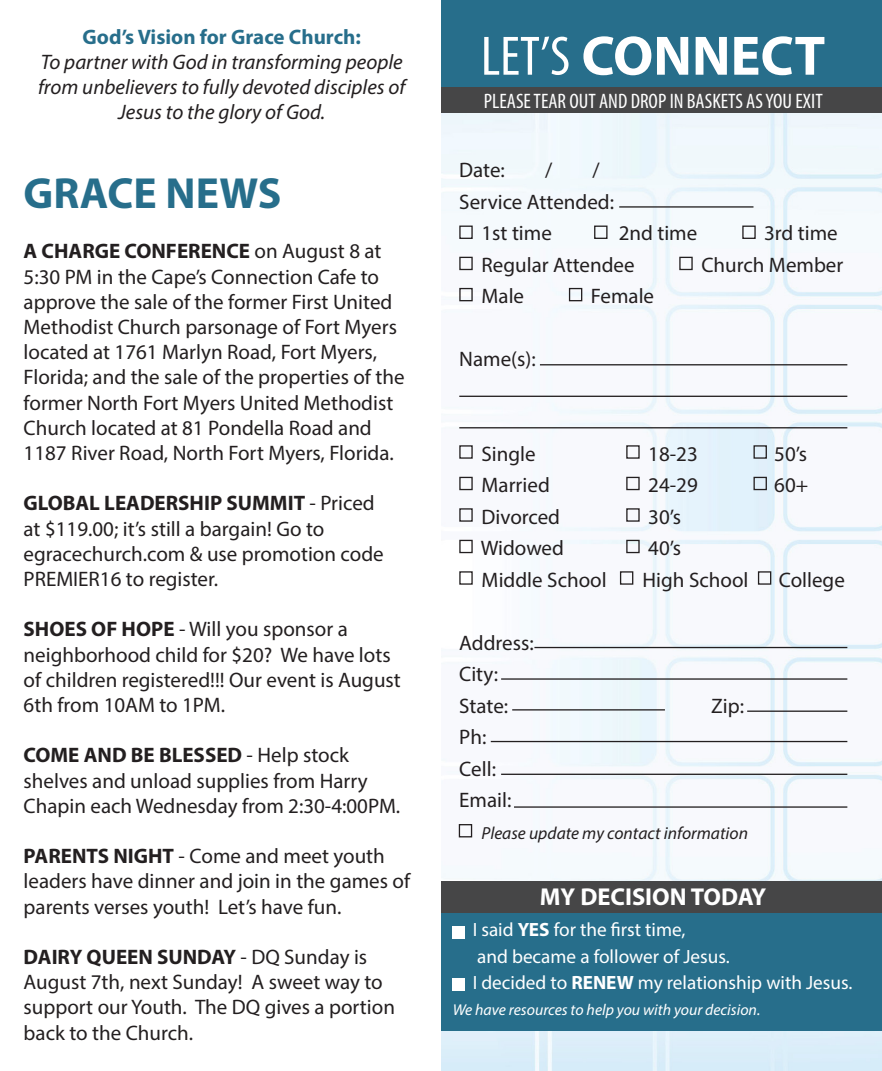
<style>
.page{position:relative;width:882px;height:1071px;background:#fff}
.page>*{position:absolute;margin:0;border:0;box-sizing:border-box;transform-origin:0 0}
.t1{font:700 56px "Myriad Pro";color:#fff}
.t2{font:700 43.75px "Myriad Pro";color:#276e8b}
.t3{font:700 24.5px "Myriad Pro";color:#fff}
.t4{font:21px/25.2px "Myriad Pro";color:#231f20}
.t5{font:italic 21px/25.2px "Myriad Pro";color:#231f20;text-align:center}
.t6{font:condensed 21px "Myriad Pro";color:#fff}
.t7{font:700 21px "Myriad Pro";color:#276e8b}
.t8{font:19.25px "Myriad Pro";color:#fff}
.t9{font:italic 17.5px "Myriad Pro";color:#231f20}
.t10{font:italic 15.75px "Myriad Pro";color:#fff}
.s1{font-weight:700}
.s2{font-weight:400;font-stretch:condensed}
</style>
<div class="page">
<img style="left:441px;top:112px;width:441px;height:959px">
<div style="left:441px;top:0;width:441px;height:87px;background:#276e8b"></div>
<div style="left:441px;top:87px;width:441px;height:25px;background:#464647"></div>
<hr style="left:540px;top:364px;width:307px;height:1px;background:#231f20">
<hr style="left:459px;top:396px;width:388px;height:1px;background:#231f20">
<hr style="left:459px;top:427px;width:388px;height:1px;background:#231f20">
<div style="left:459px;top:257px;width:14px;height:13px;border:1px solid #231f20"></div>
<div style="left:459px;top:477px;width:14px;height:13px;border:1px solid #231f20"></div>
<div style="left:626px;top:477px;width:14px;height:13px;border:1px solid #231f20"></div>
<div style="left:754px;top:477px;width:13px;height:13px;border:1px solid #231f20"></div>
<div style="left:679px;top:257px;width:14px;height:13px;border:1px solid #231f20"></div>
<div style="left:459px;top:288px;width:14px;height:13px;border:1px solid #231f20"></div>
<div style="left:626px;top:508px;width:14px;height:14px;border:1px solid #231f20"></div>
<div style="left:459px;top:540px;width:14px;height:13px;border:1px solid #231f20"></div>
<div style="left:459px;top:824px;width:13px;height:13px;border:1px solid #231f20"></div>
<div style="left:620px;top:571px;width:13px;height:14px;border:1px solid #231f20"></div>
<div style="left:758px;top:571px;width:13px;height:14px;border:1px solid #231f20"></div>
<div style="left:626px;top:540px;width:14px;height:13px;border:1px solid #231f20"></div>
<div style="left:569px;top:288px;width:13px;height:13px;border:1px solid #231f20"></div>
<div style="left:459px;top:226px;width:14px;height:13px;border:1px solid #231f20"></div>
<div style="left:626px;top:445px;width:14px;height:14px;border:1px solid #231f20"></div>
<div style="left:754px;top:445px;width:13px;height:14px;border:1px solid #231f20"></div>
<div style="left:594px;top:226px;width:14px;height:13px;border:1px solid #231f20"></div>
<div style="left:742px;top:226px;width:14px;height:13px;border:1px solid #231f20"></div>
<hr style="left:619px;top:206px;width:135px;height:2px;background:#231f20">
<hr style="left:534px;top:647px;width:313px;height:1px;background:#231f20">
<hr style="left:501px;top:678px;width:346px;height:2px;background:#231f20">
<hr style="left:512px;top:709px;width:153px;height:2px;background:#231f20">
<hr style="left:747px;top:711px;width:100px;height:1px;background:#231f20">
<hr style="left:491px;top:741px;width:356px;height:1px;background:#231f20">
<hr style="left:501px;top:774px;width:346px;height:1px;background:#231f20">
<hr style="left:514px;top:806px;width:333px;height:2px;background:#231f20">
<div style="left:441px;top:912px;width:441px;height:119px;background:#276e8b"></div>
<div style="left:441px;top:881px;width:441px;height:31px;background:#464647"></div>
<div style="left:453px;top:927px;width:12px;height:12px;background:#fff"></div>
<div style="left:453px;top:978px;width:12px;height:12px;background:#fff"></div>
<p class="t7" style="left:83px;top:23px;width:280px">God’s Vision for Grace Church:</p>
<p class="t5" style="left:38px;top:49px;width:369px">To partner with God in transforming people from unbelievers to fully devoted disciples of<br>Jesus to the glory of God.</p>
<p class="t2" style="left:24px;top:165px;width:259px">GRACE NEWS</p>
<p class="t4" style="left:24px;top:238px;width:383px"><span class="s1">A CHARGE CONFERENCE</span> on August 8 at 5:30 PM in the Cape’s Connection Cafe to approve the sale of the former First United Methodist Church parsonage of Fort Myers located at 1761 Marlyn Road, Fort Myers, Florida; and the sale of the properties of the former North Fort Myers United Methodist Church located at 81 Pondella Road and 1187 River Road, North Fort Myers, Florida.</p>
<p class="t4" style="left:24px;top:490px;width:362px"><span class="s1">GLOBAL LEADERSHIP SUMMIT</span> - Priced at $119.00; it’s still a bargain! Go to egracechurch.com &amp; use promotion code PREMIER16 to register.</p>
<p class="t4" style="left:24px;top:616px;width:379px"><span class="s1">SHOES OF HOPE</span> - Will you sponsor a neighborhood child for $20? We have lots of children registered!!! Our event is August 6th from 10AM to 1PM.</p>
<p class="t4" style="left:24px;top:742px;width:378px"><span class="s1">COME AND BE BLESSED</span> - Help stock shelves and unload supplies from Harry<br>Chapin each Wednesday from 2:30-4:00PM.</p>
<p class="t4" style="left:24px;top:843px;width:388px"><span class="s1">PARENTS NIGHT</span> - Come and meet youth leaders have dinner and join in the games of parents verses youth! Let’s have fun.</p>
<p class="t4" style="left:24px;top:944px;width:373px"><span class="s1">DAIRY QUEEN SUNDAY</span> - DQ Sunday is<br>August 7th, next Sunday! A sweet way to support our Youth. The DQ gives a portion back to the Church.</p>
<p class="t1" style="left:481px;top:19px;width:346px"><span class="s2">LET’S</span> CONNECT</p>
<p class="t6" style="left:484px;top:88px;width:340px">PLEASE TEAR OUT AND DROP IN BASKETS AS YOU EXIT</p>
<p class="t4" style="left:459px;top:157px;width:47px">Date:</p>
<p class="t4" style="left:545px;top:157px;width:9px">/</p>
<p class="t4" style="left:592px;top:157px;width:9px">/</p>
<p class="t4" style="left:459px;top:189px;width:156px">Service Attended:</p>
<p class="t4" style="left:482px;top:220px;width:72px">1st time</p>
<p class="t4" style="left:619px;top:220px;width:80px">2nd time</p>
<p class="t4" style="left:764px;top:220px;width:75px">3rd time</p>
<p class="t4" style="left:482px;top:252px;width:155px">Regular Attendee</p>
<p class="t4" style="left:701px;top:252px;width:143px">Church Member</p>
<p class="t4" style="left:482px;top:283px;width:44px">Male</p>
<p class="t4" style="left:591px;top:283px;width:65px">Female</p>
<p class="t4" style="left:459px;top:346px;width:78px">Name(s):</p>
<p class="t4" style="left:482px;top:441px;width:56px">Single</p>
<p class="t4" style="left:648px;top:441px;width:51px">18-23</p>
<p class="t4" style="left:774px;top:441px;width:34px">50’s</p>
<p class="t4" style="left:482px;top:472px;width:70px">Married</p>
<p class="t4" style="left:648px;top:472px;width:51px">24-29</p>
<p class="t4" style="left:774px;top:472px;width:36px">60+</p>
<p class="t4" style="left:482px;top:504px;width:80px">Divorced</p>
<p class="t4" style="left:648px;top:504px;width:34px">30’s</p>
<p class="t4" style="left:481px;top:535px;width:85px">Widowed</p>
<p class="t4" style="left:648px;top:535px;width:34px">40’s</p>
<p class="t4" style="left:482px;top:567px;width:127px">Middle School</p>
<p class="t4" style="left:642px;top:567px;width:108px">High School</p>
<p class="t4" style="left:779px;top:567px;width:68px">College</p>
<p class="t4" style="left:459px;top:630px;width:76px">Address:</p>
<p class="t4" style="left:459px;top:661px;width:40px">City:</p>
<p class="t4" style="left:459px;top:693px;width:50px">State:</p>
<p class="t4" style="left:711px;top:693px;width:34px">Zip:</p>
<p class="t4" style="left:459px;top:724px;width:29px">Ph:</p>
<p class="t4" style="left:459px;top:756px;width:38px">Cell:</p>
<p class="t4" style="left:459px;top:787px;width:54px">Email:</p>
<p class="t9" style="left:482px;top:822px;width:268px">Please update my contact information</p>
<p class="t3" style="left:540px;top:881px;width:228px">MY DECISION TODAY</p>
<p class="t8" style="left:473px;top:918px;width:214px">I said <span class="s1">YES</span> for the first time,</p>
<p class="t8" style="left:477px;top:944px;width:254px">and became a follower of Jesus.</p>
<p class="t8" style="left:473px;top:971px;width:381px">I decided to <span class="s1">RENEW</span> my relationship with Jesus.</p>
<p class="t10" style="left:453px;top:1000px;width:309px">We have resources to help you with your decision.</p>
</div>
